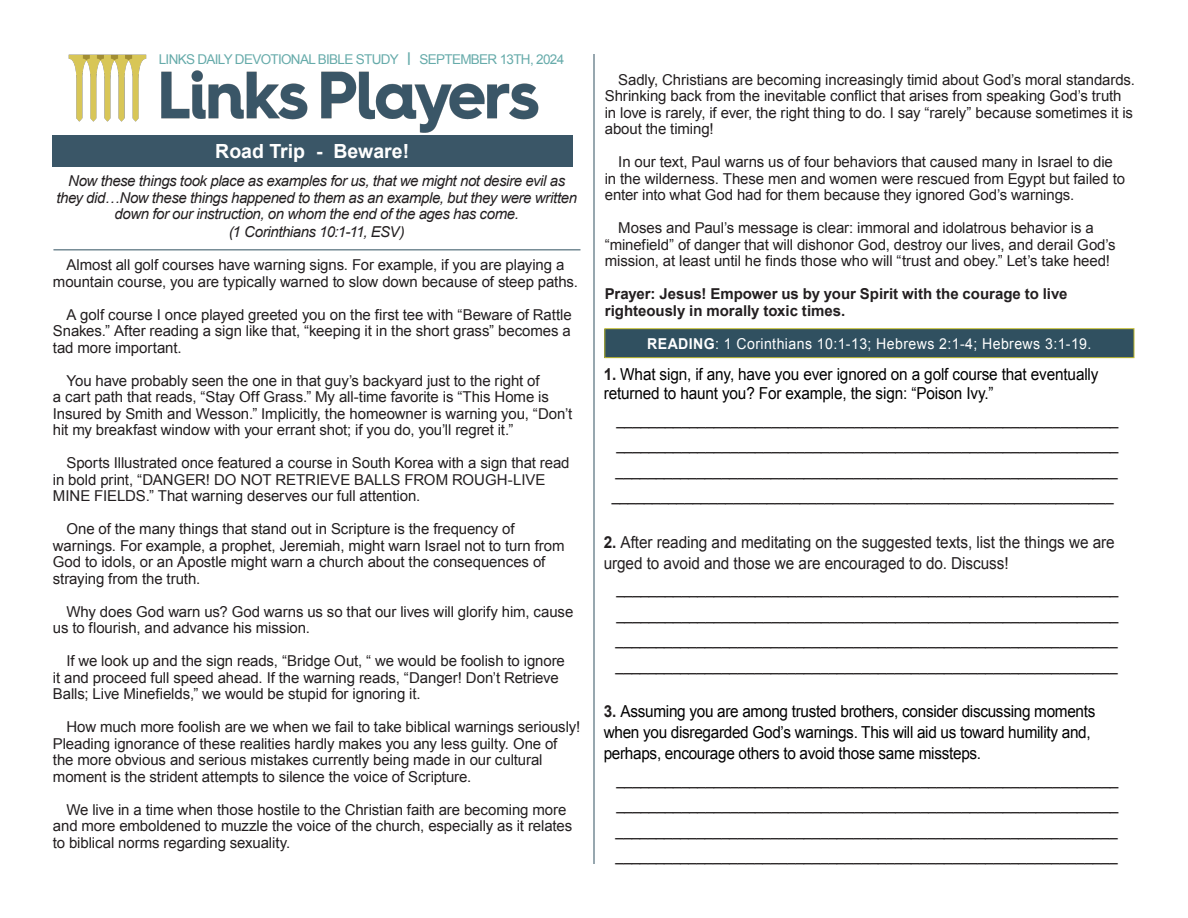
<style>
.page{position:relative;width:1188px;height:918px;background:#fff}
.page>*{position:absolute;margin:0;border:0;box-sizing:border-box;transform-origin:0 0}
.t1{font:700 19.5px "Arial";color:#fff}
.t2{font:16.5px/25.5px "Arial";letter-spacing:-.005em;color:#231f20;text-align:justify;scale:.9 1}
.t3{font:16.5px/21px "Arial";letter-spacing:-.02em;color:#000;scale:.93 1}
.t4{font:16.5px/21px "Arial";letter-spacing:-.005em;color:#231f20;scale:.93 1}
.t5{font:15px/16.5px "Arial";letter-spacing:-.005em;color:#231f20}
.t6{font:italic 15px/16.8px "Arial";letter-spacing:-.03em;color:#231f20;text-align:center}
.t7{font:700 15px/16.5px "Arial";color:#231f20}
.t8{font:15px "Arial";letter-spacing:.03em;color:#fff;scale:.94 1}
.t9{font:13.5px "Arial";letter-spacing:-.05em;color:#66abaa}
.s1{font-weight:700}
.s2{font-weight:700;color:#231f20}
</style>
<div class="page">
<img style="left:68px;top:54px;width:471px;height:79px">
<div style="left:605px;top:329px;width:529px;height:29px;background:#305060"></div>
<div style="left:604px;top:328px;width:530px;height:30px;border:1px solid #bfb930"></div>
<div style="left:52px;top:135px;width:521px;height:32px;background:#3a5667"></div>
<hr style="left:53px;top:249px;width:527px;height:1px;background:#305060">
<hr style="left:594px;top:54px;width:1px;height:810px;background:#305060">
<p class="t9" style="left:159px;top:50px;width:407px">LINKS DAILY DEVOTIONAL BIBLE STUDY <span class="s1">|</span> SEPTEMBER 13TH, 2024</p>
<h1 class="t1" style="left:215px;top:138px;width:195px">Road Trip - Beware!</h1>
<p class="t6" style="left:56px;top:173px;width:522px">Now these things took place as examples for us, that we might not desire evil as they did…Now these things happened to them as an example, but they were written down for our instruction, on whom the end of the ages has come.<br>(1 Corinthians 10:1-11, ESV)</p>
<p class="t5" style="left:53px;top:257px;width:527px;text-align:center">Almost all golf courses have warning signs. For example, if you are playing a mountain course, you are typically warned to slow down because of steep paths.</p>
<p class="t5" style="left:53px;top:307px;width:520px;text-align:justify;text-indent:14px">A golf course I once played greeted you on the first tee with “Beware of Rattle Snakes.” After reading a sign like that, “keeping it in the short grass” becomes a tad more important.</p>
<p class="t5" style="left:53px;top:373px;width:521px;text-indent:14px">You have probably seen the one in that guy’s backyard just to the right of<br>a cart path that reads, “Stay Off Grass.” My all-time favorite is “This Home is Insured by Smith and Wesson.” Implicitly, the homeowner is warning you, “Don’t hit my breakfast window with your errant shot; if you do, you’ll regret it.”</p>
<p class="t5" style="left:53px;top:455px;width:518px;text-indent:14px">Sports Illustrated once featured a course in South Korea with a sign that read in bold print, “DANGER! DO NOT RETRIEVE BALLS FROM ROUGH-LIVE<br>MINE FIELDS.” That warning deserves our full attention.</p>
<p class="t5" style="left:53px;top:521px;width:513px;text-indent:14px">One of the many things that stand out in Scripture is the frequency of warnings. For example, a prophet, Jeremiah, might warn Israel not to turn from God to idols, or an Apostle might warn a church about the consequences of straying from the truth.</p>
<p class="t5" style="left:53px;top:604px;width:522px;text-indent:14px">Why does God warn us? God warns us so that our lives will glorify him, cause us to flourish, and advance his mission.</p>
<p class="t5" style="left:53px;top:653px;width:514px;text-indent:14px">If we look up and the sign reads, “Bridge Out, “ we would be foolish to ignore it and proceed full speed ahead. If the warning reads, “Danger! Don’t Retrieve<br>Balls; Live Minefields,” we would be stupid for ignoring it.</p>
<p class="t5" style="left:53px;top:719px;width:529px;text-indent:14px">How much more foolish are we when we fail to take biblical warnings seriously!<br>Pleading ignorance of these realities hardly makes you any less guilty. One of the more obvious and serious mistakes currently being made in our cultural moment is the strident attempts to silence the voice of Scripture.</p>
<p class="t5" style="left:53px;top:802px;width:521px;text-indent:14px">We live in a time when those hostile to the Christian faith are becoming more and more emboldened to muzzle the voice of the church, especially as it relates to biblical norms regarding sexuality.</p>
<p class="t5" style="left:605px;top:71px;width:532px;text-indent:14px">Sadly, Christians are becoming increasingly timid about God’s moral standards.<br>Shrinking back from the inevitable conflict that arises from speaking God’s truth in love is rarely, if ever, the right thing to do. I say “rarely” because sometimes it is about the timing!</p>
<p class="t5" style="left:605px;top:154px;width:522px;text-indent:14px">In our text, Paul warns us of four behaviors that caused many in Israel to die in the wilderness. These men and women were rescued from Egypt but failed to enter into what God had for them because they ignored God’s warnings.</p>
<p class="t5" style="left:605px;top:220px;width:512px;text-align:center">Moses and Paul’s message is clear: immoral and idolatrous behavior is a “minefield” of danger that will dishonor God, destroy our lives, and derail God’s mission, at least until he finds those who will “trust and obey.” Let’s take heed!</p>
<p class="t7" style="left:605px;top:286px;width:464px">Prayer: Jesus! Empower us by your Spirit with the courage to live righteously in morally toxic times.</p>
<p class="t8" style="left:647px;top:334px;width:474px"><span class="s1">READING</span>: 1 Corinthians 10:1-13; Hebrews 2:1-4; Hebrews 3:1-19.</p>
<p class="t3" style="left:604px;top:364px;width:534px;line-height:19.5px"><span class="s2">1.</span> What sign, if any, have you ever ignored on a golf course that eventually returned to haunt you? For example, the sign: “Poison Ivy.”</p>
<p class="t2" style="left:612px;top:406px;width:565px">_____________________________________________________________ _____________________________________________________________ _____________________________________________________________ _____________________________________________________________</p>
<p class="t4" style="left:604px;top:532px;width:551px"><span class="s1">2.</span> After reading and meditating on the suggested texts, list the things we are urged to avoid and those we are encouraged to do. Discuss!</p>
<p class="t2" style="left:616px;top:576px;width:560px">_____________________________________________________________ _____________________________________________________________ _____________________________________________________________ _____________________________________________________________</p>
<p class="t3" style="left:604px;top:701px;width:530px"><span class="s2">3.</span> Assuming you are among trusted brothers, consider discussing moments when you disregarded God’s warnings. This will aid us toward humility and, perhaps, encourage others to avoid those same missteps.</p>
<p class="t2" style="left:616px;top:766px;width:560px">_____________________________________________________________ _____________________________________________________________ _____________________________________________________________ _____________________________________________________________</p>
</div>
